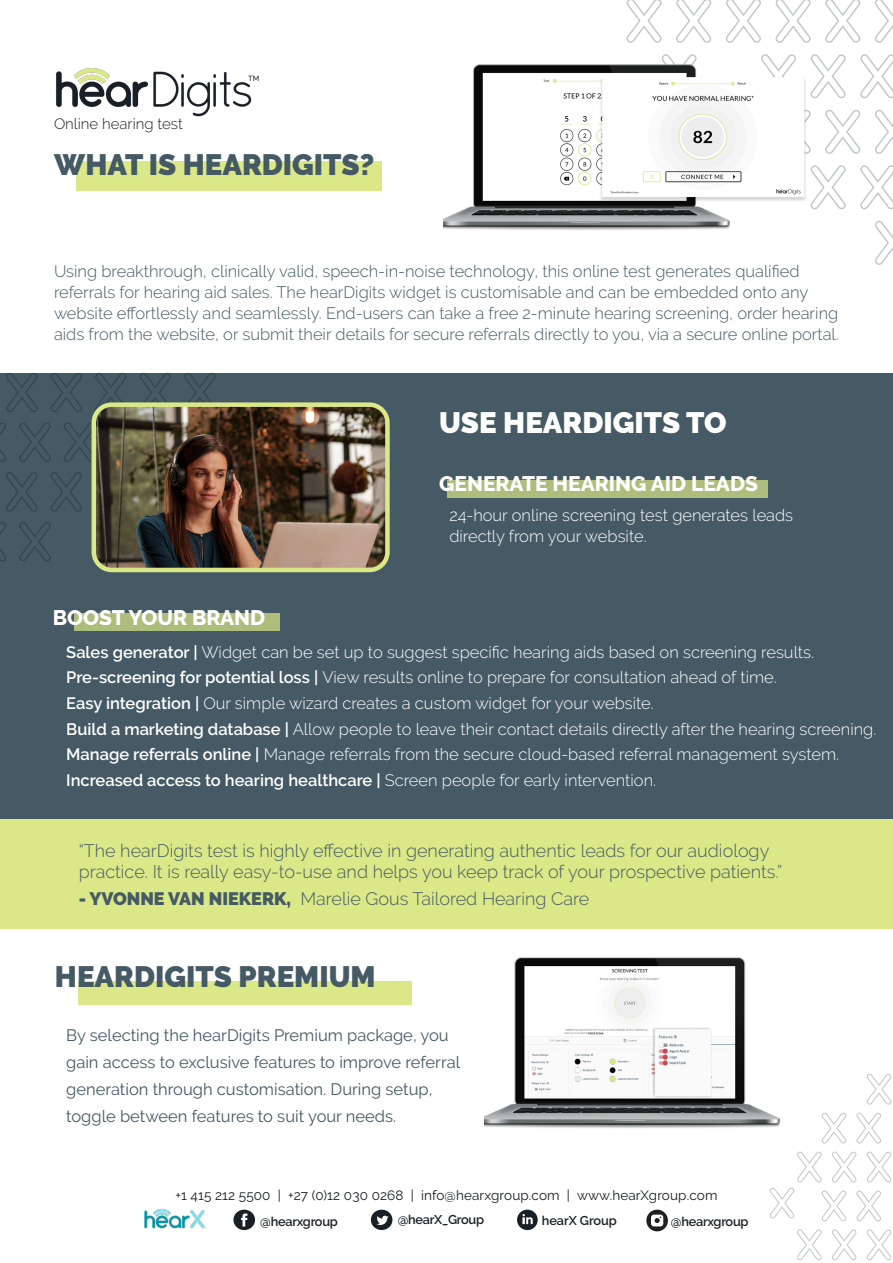
<style>
.page{position:relative;width:893px;height:1263px;background:#fff}
.page>*{position:absolute;margin:0;border:0;box-sizing:border-box;transform-origin:0 0}
.t1{font:900 29.4px "Raleway";color:#455a64}
.t2{font:900 29.4px "Raleway";color:#fff}
.t3{font:800 21px "Raleway";color:#fff}
.t4{font:300 18px/21px "Raleway";color:#455a64}
.t5{font:300 16.5px/21px "Raleway";color:#fff}
.t6{font:300 16.5px/21px "Raleway";color:#455a64}
.t7{font:16.5px/27px "Raleway";color:#455a64}
.t8{font:600 16.5px "Raleway";color:#fff}
.t9{font:300 15px "Raleway";color:#231f20}
.t10{font:13.5px "Raleway";letter-spacing:.01em;color:#181f25}
.t11{font:600 12.75px "Raleway";letter-spacing:-.02em;color:#181f25}
.t12{font:600 12.75px "Raleway";color:#181f25}
.t13{font:500 7.5px "Raleway";color:#231f20}
.s1{font-weight:600}
.s2{font-weight:300}
.s3{font-weight:900}
</style>
<div class="page">
<div style="left:0;top:373px;width:893px;height:446px;background:#455a64"></div>
<svg style="left:860px;top:54px;width:33px;height:44px"></svg>
<svg style="left:860px;top:165px;width:33px;height:44px"></svg>
<svg style="left:875px;top:0;width:18px;height:43px"></svg>
<svg style="left:875px;top:110px;width:18px;height:44px"></svg>
<svg style="left:875px;top:221px;width:18px;height:44px"></svg>
<svg style="left:814px;top:54px;width:32px;height:44px"></svg>
<svg style="left:814px;top:165px;width:32px;height:44px"></svg>
<svg style="left:825px;top:0;width:35px;height:43px"></svg>
<svg style="left:825px;top:110px;width:35px;height:44px"></svg>
<svg style="left:775px;top:0;width:36px;height:26px"></svg>
<svg style="left:726px;top:0;width:35px;height:26px"></svg>
<svg style="left:676px;top:0;width:35px;height:26px"></svg>
<svg style="left:626px;top:0;width:36px;height:26px"></svg>
<div style="left:76px;top:161px;width:306px;height:30px;background:#dbe887"></div>
<img style="left:56px;top:68px;width:196px;height:49px">
<img style="left:144px;top:1208px;width:62px;height:21px">
<svg style="left:233px;top:1209px;width:22px;height:21px"></svg>
<svg style="left:371px;top:1210px;width:21px;height:20px"></svg>
<svg style="left:517px;top:1209px;width:21px;height:21px"></svg>
<svg style="left:0;top:422px;width:6px;height:40px"></svg>
<svg style="left:0;top:522px;width:6px;height:39px"></svg>
<svg style="left:19px;top:422px;width:32px;height:40px"></svg>
<svg style="left:19px;top:522px;width:32px;height:39px"></svg>
<svg style="left:6px;top:373px;width:32px;height:39px"></svg>
<svg style="left:6px;top:472px;width:32px;height:40px"></svg>
<svg style="left:64px;top:422px;width:28px;height:40px"></svg>
<svg style="left:51px;top:373px;width:31px;height:39px"></svg>
<svg style="left:51px;top:472px;width:31px;height:40px"></svg>
<svg style="left:95px;top:373px;width:31px;height:32px"></svg>
<svg style="left:140px;top:373px;width:31px;height:29px"></svg>
<svg style="left:184px;top:373px;width:31px;height:29px"></svg>
<div style="left:75px;top:613px;width:205px;height:17px;background:#adbd7c"></div>
<div style="left:448px;top:480px;width:320px;height:17px;background:#adbd7c"></div>
<svg style="left:646px;top:1210px;width:22px;height:21px"></svg>
<svg style="left:651px;top:1214px;width:12px;height:12px"></svg>
<img style="left:443px;top:26px;width:371px;height:204px">
<div style="left:0;top:819px;width:893px;height:109px;background:#dbe887"></div>
<div style="left:79px;top:981px;width:333px;height:23px;background:#dbe887"></div>
<svg style="left:856px;top:1190px;width:25px;height:31px"></svg>
<svg style="left:856px;top:1113px;width:25px;height:30px"></svg>
<svg style="left:867px;top:1229px;width:24px;height:31px"></svg>
<svg style="left:867px;top:1151px;width:24px;height:31px"></svg>
<svg style="left:867px;top:1074px;width:24px;height:31px"></svg>
<svg style="left:822px;top:1190px;width:24px;height:31px"></svg>
<svg style="left:822px;top:1113px;width:24px;height:30px"></svg>
<svg style="left:832px;top:1229px;width:24px;height:31px"></svg>
<svg style="left:832px;top:1151px;width:24px;height:31px"></svg>
<svg style="left:797px;top:1229px;width:25px;height:31px"></svg>
<svg style="left:797px;top:1151px;width:25px;height:31px"></svg>
<svg style="left:770px;top:1188px;width:24px;height:30px"></svg>
<img style="left:484px;top:958px;width:296px;height:170px">
<img style="left:95px;top:405px;width:290px;height:162px">
<div style="left:92px;top:402px;width:298px;height:170px;border:4px solid #dbe887;border-radius:18px"></div>
<p class="t9" style="left:54px;top:115px;width:130px">Online hearing test</p>
<p class="t13" style="left:248px;top:74px;width:13px">TM</p>
<p class="t1" style="left:54px;top:148px;width:322px">WHAT IS HEARDIGITS?</p>
<p class="t6" style="left:54px;top:261px;width:786px">Using breakthrough, clinically valid, speech-in-noise technology, this online test generates qualified referrals for hearing aid sales. The hearDigits widget is customisable and can be embedded onto any website effortlessly and seamlessly. End-users can take a free 2-minute hearing screening, order hearing aids from the website, or submit their details for secure referrals directly to you, via a secure online portal.</p>
<p class="t2" style="left:439px;top:406px;width:289px">USE HEARDIGITS TO</p>
<p class="t3" style="left:53px;top:605px;width:214px">BOOST YOUR BRAND</p>
<p class="t3" style="left:439px;top:472px;width:320px">GENERATE HEARING AID LEADS</p>
<p class="t5" style="left:449px;top:504px;width:345px">24-hour online screening test generates leads directly from your website.</p>
<p class="t5" style="left:66px;top:642px;width:749px"><span class="s1">Sales generator |</span> Widget can be set up to suggest specific hearing aids based on screening results.</p>
<p class="t5" style="left:66px;top:667px;width:712px"><span class="s1">Pre-screening for potential loss |</span> View results online to prepare for consultation ahead of time.</p>
<p class="t5" style="left:66px;top:693px;width:589px"><span class="s1">Easy integration |</span> Our simple wizard creates a custom widget for your website.</p>
<p class="t5" style="left:66px;top:718px;width:811px"><span class="s1">Build a marketing database |</span> Allow people to leave their contact details directly after the hearing screening.</p>
<p class="t5" style="left:66px;top:744px;width:774px"><span class="s1">Manage referrals online |</span> Manage referrals from the secure cloud-based referral management system.</p>
<p class="t8" style="left:66px;top:770px;width:591px">Increased access to hearing healthcare | <span class="s2">Screen people for early intervention.</span></p>
<p class="t4" style="left:79px;top:840px;width:705px">“The hearDigits test is highly effective in generating authentic leads for our audiology practice. It is really easy-to-use and helps you keep track of your prospective patients.”</p>
<p class="t4" style="left:79px;top:888px;width:512px"><span class="s3">- YVONNE VAN NIEKERK,</span> Marelie Gous Tailored Hearing Care</p>
<p class="t1" style="left:55px;top:960px;width:322px">HEARDIGITS PREMIUM</p>
<p class="t7" style="left:66px;top:1022px;width:395px">By selecting the hearDigits Premium package, you gain access to exclusive features to improve referral generation through customisation. During setup, toggle between features to suit your needs.</p>
<p class="t10" style="left:176px;top:1187px;width:543px">+1 415 212 5500 | +27 (0)12 030 0268 | info@hearxgroup.com | www.hearXgroup.com</p>
<p class="t11" style="left:260px;top:1214px;width:79px">@hearxgroup</p>
<p class="t11" style="left:398px;top:1212px;width:88px">@hearX_Group</p>
<p class="t12" style="left:542px;top:1213px;width:77px">hearX Group</p>
<p class="t11" style="left:671px;top:1214px;width:79px">@hearxgroup</p>
</div>
